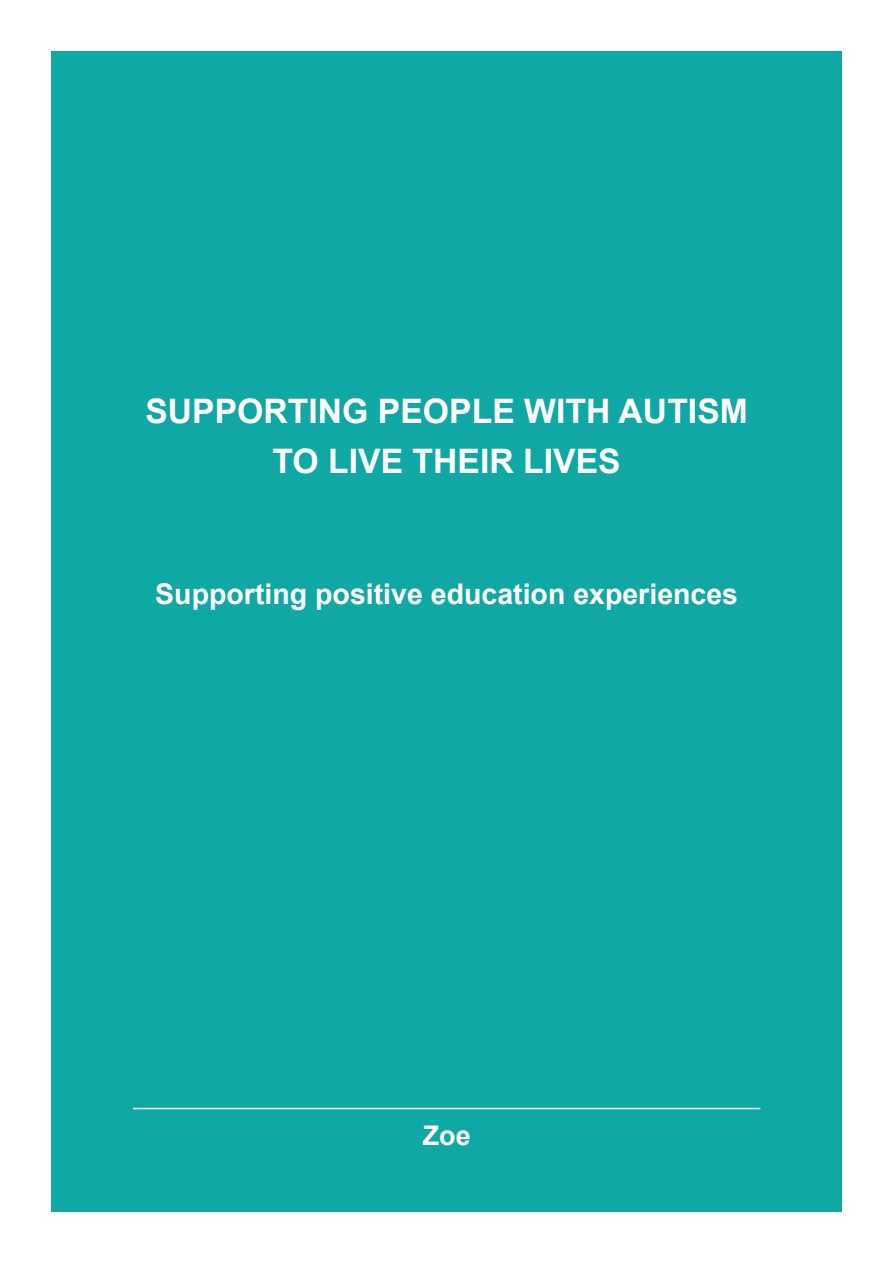
<style>
.page{position:relative;width:893px;height:1263px;background:#fff}
.page>*{position:absolute;margin:0;border:0;box-sizing:border-box;transform-origin:0 0}
.t1{font:700 33.75px/49.5px "Arial";color:#fff;text-align:center}
.t2{font:700 28.5px "Arial";color:#fff}
.t3{font:700 27px "Arial";color:#fff}
</style>
<div class="page">
<div style="left:51px;top:51px;width:791px;height:1161px;background:#0fa8a4"></div>
<hr style="left:133px;top:1108px;width:627px;height:1px;background:#fff">
<p class="t1" style="left:145px;top:388px;width:604px">SUPPORTING PEOPLE WITH AUTISM<br>TO LIVE THEIR LIVES</p>
<p class="t2" style="left:155px;top:575px;width:584px">Supporting positive education experiences</p>
<p class="t3" style="left:423px;top:1117px;width:50px">Zoe</p>
</div>
